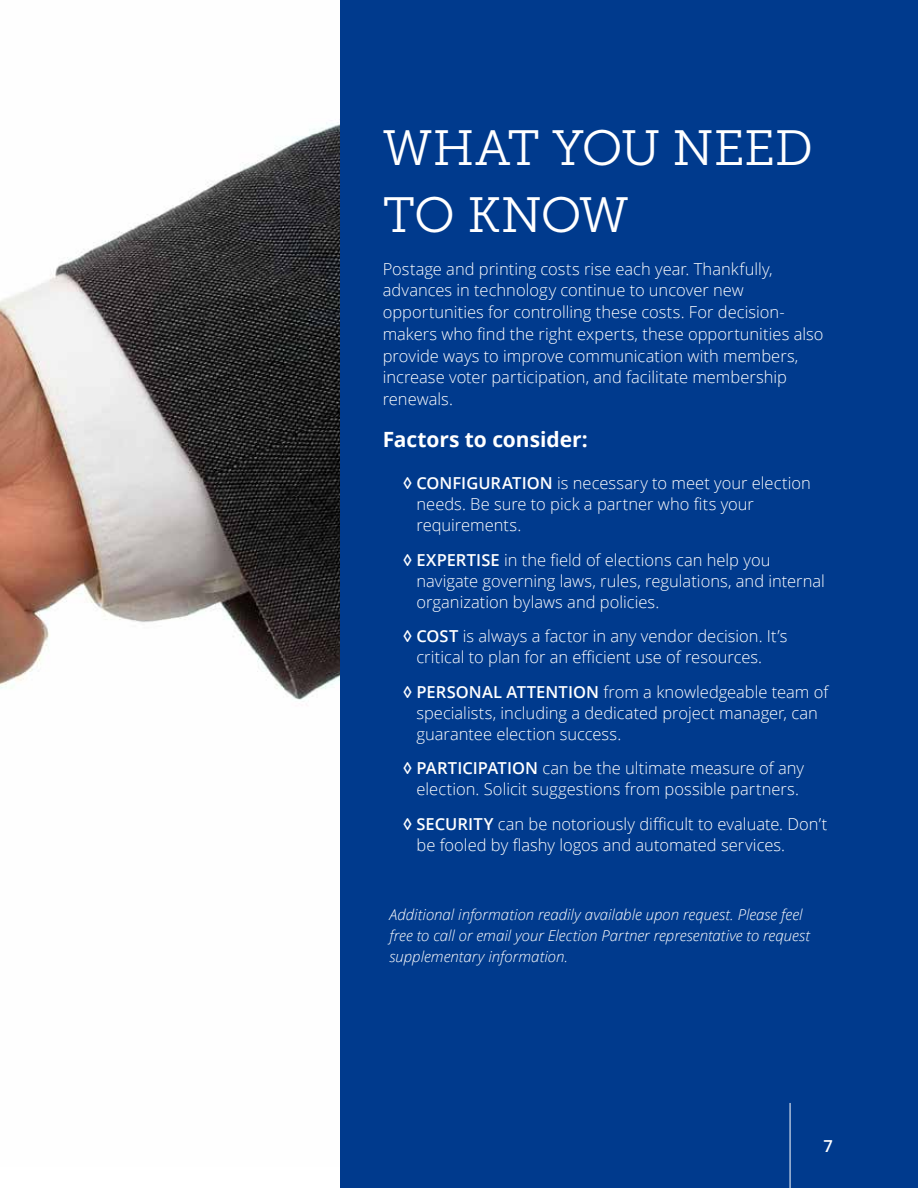
<style>
.page{position:relative;width:918px;height:1188px;background:#fff}
.page>*{position:absolute;margin:0;border:0;box-sizing:border-box;transform-origin:0 0}
.t1{font:49.5px/67.2px "Museo Slab 300";color:#fff}
.t2{font:700 21px "Open Sans";letter-spacing:-.005em;color:#fff}
.t3{font:300 16.5px/21px "Open Sans";color:#fff}
.t4{font:600 16.5px "Open Sans";color:#fff}
.t5{font:italic 300 15px/21px "Open Sans";color:#fff}
.s1{font-weight:600}
</style>
<div class="page">
<img style="left:0;top:119px;width:340px;height:583px">
<div style="left:340px;top:0;width:578px;height:1188px;background:#003a8d"></div>
<hr style="left:790px;top:1103px;width:1px;height:85px;background:#fff">
<h1 class="t1" style="left:383px;top:114px;width:424px">WHAT YOU NEED<br>TO KNOW</h1>
<p class="t3" style="left:383px;top:257px;width:442px;line-height:21.8px">Postage and printing costs rise each year. Thankfully, advances in technology continue to uncover new opportunities for controlling these costs. For decision&shy;makers who find the right experts, these opportunities also provide ways to improve communication with members, increase voter participation, and facilitate membership renewals.</p>
<p class="t2" style="left:383px;top:425px;width:207px">Factors to consider:</p>
<p class="t3" style="left:416px;top:472px;width:396px;text-indent:-13px"><span class="s1">◊ CONFIGURATION</span> is necessary to meet your election needs. Be sure to pick a partner who fits your requirements.</p>
<p class="t3" style="left:416px;top:549px;width:410px;text-indent:-13px"><span class="s1">◊ EXPERTISE</span> in the field of elections can help you navigate governing laws, rules, regulations, and internal organization bylaws and policies.</p>
<p class="t3" style="left:416px;top:625px;width:372px;text-indent:-13px"><span class="s1">◊ COST</span> is always a factor in any vendor decision. It’s critical to plan for an efficient use of resources.</p>
<p class="t3" style="left:416px;top:681px;width:413px;text-indent:-13px"><span class="s1">◊ PERSONAL ATTENTION</span> from a knowledgeable team of specialists, including a dedicated project manager, can guarantee election success.</p>
<p class="t3" style="left:403px;top:757px;width:403px;text-align:center"><span class="s1">◊ PARTICIPATION</span> can be the ultimate measure of any election. Solicit suggestions from possible partners.</p>
<p class="t3" style="left:416px;top:813px;width:412px;text-indent:-13px"><span class="s1">◊ SECURITY</span> can be notoriously difficult to evaluate. Don’t be fooled by flashy logos and automated services.</p>
<p class="t5" style="left:389px;top:903px;width:422px">Additional information readily available upon request. Please feel free to call or email your Election Partner representative to request supplementary information.</p>
<p class="t4" style="left:824px;top:1134px;width:11px">7</p>
</div>
